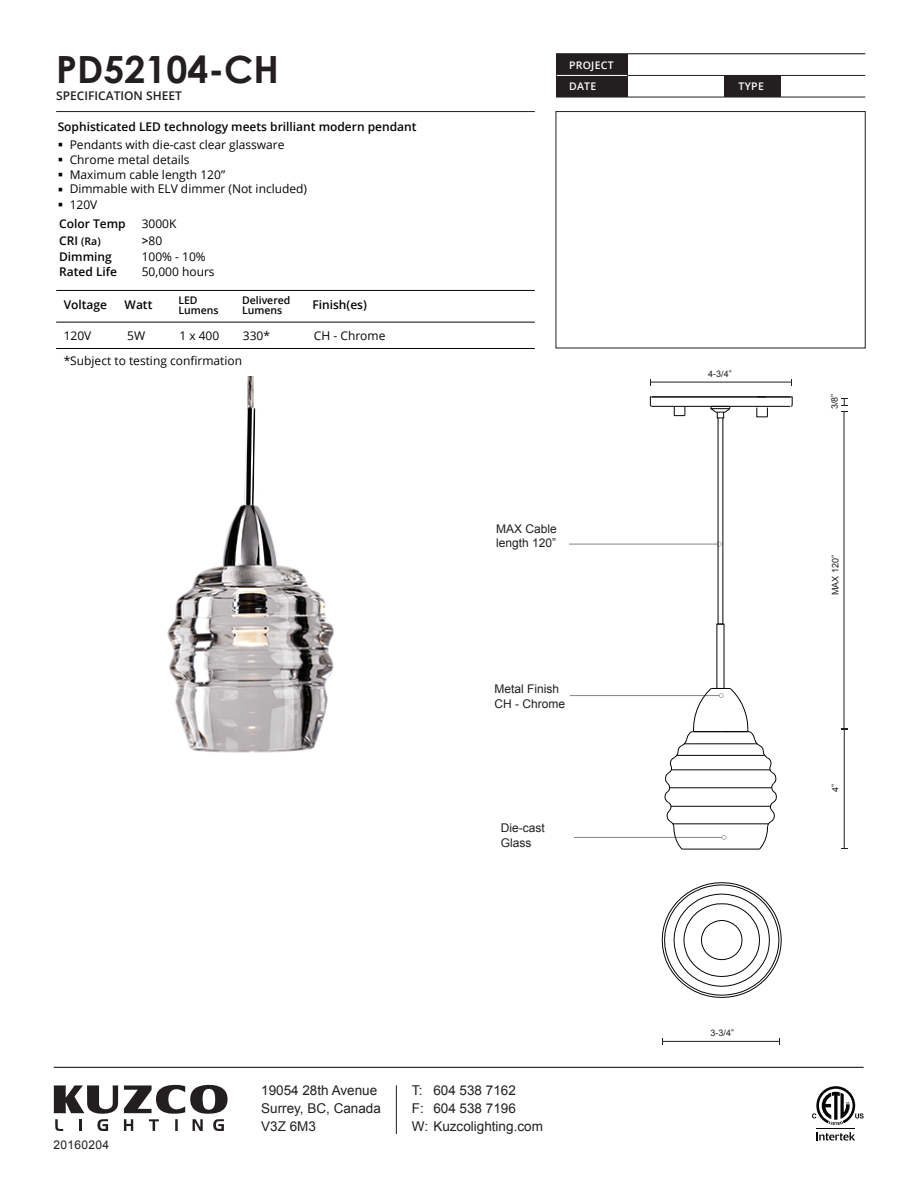
<style>
.page{position:relative;width:918px;height:1188px;background:#fff}
.page>*{position:absolute;margin:0;border:0;box-sizing:border-box;transform-origin:0 0}
.t1{font:700 37.5px "Century Gothic";color:#231f20}
.t2{font:13.5px/18px "Arial";color:#231f20}
.t3{font:12px/25px "Open Sans";color:#050504}
.t4{font:600 12px/19.4px "Open Sans";color:#050504}
.t5{font:12px/14.4px "Arial";color:#231f20}
.t6{font:600 12px "Open Sans";color:#231f20}
.t7{font:12px "Arial";letter-spacing:.025em;color:#231f20}
.t8{font:12px "Wingdings";color:#050504}
.t9{font:600 10.5px/10.1px "Open Sans";color:#050504}
.t10{font:600 10.5px/21.6px "Open Sans";letter-spacing:.025em;color:#fff}
.t11{font:9px "Arial";color:#231f20}
.s1{font-weight:400}
.s2{font-size:12px}
.s3{font-weight:600}
</style>
<div class="page">
<hr style="left:396px;top:1085px;width:1px;height:49px;background:#231f20">
<svg style="left:54px;top:1085px;width:64px;height:46px"></svg>
<svg style="left:124px;top:1085px;width:104px;height:46px"></svg>
<svg style="left:816px;top:1132px;width:39px;height:9px"></svg>
<hr style="left:816px;top:1128px;width:39px;height:1px;background:#050504">
<svg style="left:812px;top:1086px;width:52px;height:39px"></svg>
<hr style="left:556px;top:97px;width:309px;height:1px;background:#231f20">
<hr style="left:627px;top:75px;width:238px;height:1px;background:#231f20">
<hr style="left:56px;top:111px;width:479px;height:1px;background:#231f20">
<div style="left:556px;top:54px;width:71px;height:21px;background:#231f20"></div>
<div style="left:556px;top:75px;width:71px;height:22px;background:#231f20"></div>
<div style="left:724px;top:75px;width:57px;height:22px;background:#231f20"></div>
<hr style="left:557px;top:75px;width:70px;height:1px;background:#fff">
<hr style="left:556px;top:53px;width:309px;height:1px;background:#231f20">
<hr style="left:56px;top:348px;width:479px;height:1px;background:#050504">
<hr style="left:56px;top:290px;width:479px;height:1px;background:#050504">
<hr style="left:56px;top:322px;width:479px;height:1px;background:#050504">
<hr style="left:54px;top:1067px;width:810px;height:1px;background:#231f20">
<hr style="left:663px;top:1041px;width:117px;height:1px;background:#231f20">
<hr style="left:844px;top:412px;width:1px;height:316px;background:#231f20">
<hr style="left:570px;top:695px;width:151px;height:1px;background:#040503">
<hr style="left:569px;top:544px;width:150px;height:1px;background:#040503">
<svg style="left:717px;top:542px;width:5px;height:4px"></svg>
<img style="left:167px;top:377px;width:167px;height:376px">
<hr style="left:574px;top:837px;width:150px;height:1px;background:#040503">
<hr style="left:651px;top:382px;width:141px;height:1px;background:#231f20">
<svg style="left:841px;top:398px;width:6px;height:14px"></svg>
<hr style="left:844px;top:729px;width:1px;height:120px;background:#231f20">
<svg style="left:661px;top:882px;width:121px;height:116px"></svg>
<hr style="left:718px;top:418px;width:1px;height:206px;background:#050504">
<hr style="left:722px;top:418px;width:1px;height:206px;background:#050504">
<svg style="left:664px;top:687px;width:113px;height:163px"></svg>
<svg style="left:650px;top:396px;width:143px;height:23px"></svg>
<h1 class="t1" style="left:56px;top:41px;width:224px">PD52104-CH</h1>
<p class="t10" style="left:569px;top:54px;width:46px">PROJECT<br>DATE</p>
<p class="t6" style="left:56px;top:88px;width:127px">SPECIFICATION SHEET</p>
<p class="t4" style="left:58px;top:117px;width:360px">Sophisticated LED technology meets brilliant modern pendant</p>
<p class="t3" style="left:58px;top:132px;width:228px">▪ Pendants with die-cast clear glassware</p>
<p class="t3" style="left:58px;top:146px;width:133px">▪ Chrome metal details</p>
<p class="t3" style="left:70px;top:176px;width:239px">Dimmable with ELV dimmer (Not included)</p>
<p class="t4" style="left:58px;top:195px;width:69px">▪ <span class="s1">120V<br></span>Color Temp</p>
<p class="t3" style="left:58px;top:161px;width:169px">▪ Maximum cable length 120”</p>
<p class="t8" style="left:58px;top:183px;width:7px">▪</p>
<p class="t3" style="left:142px;top:211px;width:36px">3000K</p>
<p class="t9" style="left:59px;top:236px;width:43px"><span class="s2">CRI</span> (Ra)</p>
<p class="t3" style="left:142px;top:228px;width:22px"><span class="s3">&gt;</span>80</p>
<p class="t4" style="left:59px;top:246px;width:54px">Dimming</p>
<p class="t3" style="left:142px;top:243px;width:66px">100% - 10%</p>
<p class="t4" style="left:59px;top:262px;width:59px">Rated Life</p>
<p class="t3" style="left:142px;top:259px;width:74px">50,000 hours</p>
<p class="t4" style="left:64px;top:294px;width:45px">Voltage</p>
<p class="t4" style="left:125px;top:294px;width:29px">Watt</p>
<p class="t9" style="left:178px;top:295px;width:42px">LED<br>Lumens</p>
<p class="t9" style="left:242px;top:295px;width:50px">Delivered<br>Lumens</p>
<p class="t4" style="left:312px;top:294px;width:56px">Finish(es)</p>
<p class="t3" style="left:64px;top:323px;width:180px">120V<br>*Subject to testing confirmation</p>
<p class="t3" style="left:127px;top:323px;width:19px">5W</p>
<p class="t3" style="left:179px;top:323px;width:41px">1 x 400</p>
<p class="t3" style="left:243px;top:323px;width:29px">330*</p>
<p class="t3" style="left:314px;top:323px;width:73px">CH - Chrome</p>
<p class="t5" style="left:496px;top:522px;width:62px">MAX Cable length 120”</p>
<p class="t5" style="left:494px;top:682px;width:72px">Metal Finish<br>CH - Chrome</p>
<p class="t5" style="left:501px;top:821px;width:46px">Die-cast<br>Glass</p>
<p class="t7" style="left:54px;top:1137px;width:57px">20160204</p>
<p class="t2" style="left:261px;top:1082px;width:121px">19054 28th Avenue<br>Surrey, BC, Canada<br>V3Z 6M3</p>
<p class="t2" style="left:412px;top:1082px;width:132px">T: 604 538 7162<br>F: 604 538 7196<br>W: Kuzcolighting.com</p>
<p class="t10" style="left:739px;top:76px;width:27px">TYPE</p>
<p class="t11" style="left:708px;top:368px;width:25px">4-3/4”</p>
<p class="t11" style="left:711px;top:1027px;width:25px">3-3/4”</p>
<p class="t11" style="left:829px;top:409px;width:17px;rotate:-90deg">3/8”</p>
<p class="t11" style="left:829px;top:595px;width:42px;rotate:-90deg">MAX 120”</p>
<p class="t11" style="left:829px;top:792px;width:10px;rotate:-90deg">4”</p>
</div>
